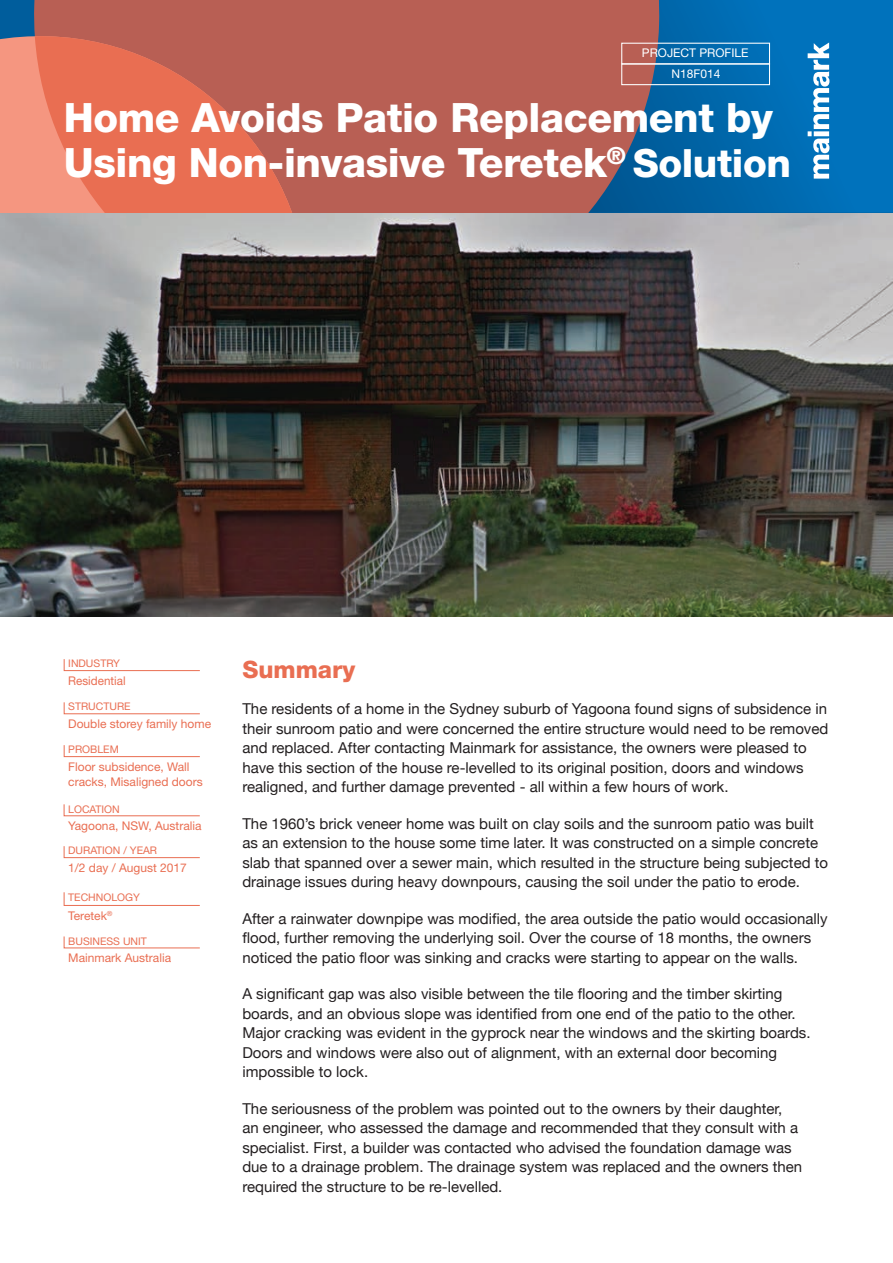
<style>
.page{position:relative;width:893px;height:1263px;background:#fff}
.page>*{position:absolute;margin:0;border:0;box-sizing:border-box;transform-origin:0 0}
.t1{font:800 40.5px/45px "Helvetica Neue";letter-spacing:-.01em;color:#fff}
.t2{font:800 24px "Helvetica Neue";color:#e96e52}
.t3{font:15px/19.5px "Helvetica Neue";color:#231f20}
.t4{font:12px/15px "Helvetica Neue";color:#e96e52}
.t5{font:12px "Helvetica Neue";color:#fff}
.t6{font:10.5px "Helvetica Neue";color:#e96e52}
.s1{font-size:39px}
</style>
<div class="page">
<svg style="left:64px;top:659px;width:136px;height:12px"></svg>
<svg style="left:63px;top:936px;width:137px;height:12px"></svg>
<svg style="left:64px;top:702px;width:136px;height:12px"></svg>
<svg style="left:64px;top:745px;width:136px;height:12px"></svg>
<svg style="left:63px;top:846px;width:137px;height:12px"></svg>
<svg style="left:63px;top:804px;width:137px;height:12px"></svg>
<svg style="left:63px;top:892px;width:137px;height:14px"></svg>
<img style="left:0;top:213px;width:893px;height:404px">
<svg style="left:664px;top:0;width:229px;height:213px;background:#006cb2"></svg>
<svg style="left:29px;top:0;width:635px;height:213px;background:#ab5e58"></svg>
<svg style="left:0;top:32px;width:312px;height:181px;background:#e58c7a"></svg>
<svg style="left:35px;top:36px;width:277px;height:177px;background:#da6c56"></svg>
<svg style="left:808px;top:43px;width:21px;height:136px"></svg>
<div style="left:621px;top:63px;width:149px;height:22px;border:1px solid #fff"></div>
<div style="left:621px;top:43px;width:149px;height:21px;border:1px solid #fff"></div>
<p class="t5" style="left:642px;top:46px;width:108px">PROJECT PROFILE</p>
<p class="t5" style="left:671px;top:67px;width:50px">N18F014</p>
<h1 class="t1" style="left:64px;top:95px;width:729px">Home Avoids Patio Replacement by<br>Using Non-invasive Teretek<sup>®</sup> <span class="s1">Solution</span></h1>
<p class="t6" style="left:68px;top:657px;width:53px">INDUSTRY</p>
<p class="t4" style="left:68px;top:673px;width:59px">Residential</p>
<p class="t6" style="left:68px;top:700px;width:64px">STRUCTURE</p>
<p class="t4" style="left:68px;top:716px;width:144px">Double storey family home</p>
<p class="t6" style="left:68px;top:743px;width:52px">PROBLEM</p>
<p class="t4" style="left:68px;top:759px;width:136px">Floor subsidence, Wall cracks, Misaligned doors</p>
<p class="t6" style="left:68px;top:803px;width:53px">LOCATION</p>
<p class="t4" style="left:68px;top:818px;width:135px">Yagoona, NSW, Australia</p>
<p class="t6" style="left:68px;top:844px;width:90px">DURATION / YEAR</p>
<p class="t4" style="left:68px;top:860px;width:120px">1/2 day / August 2017</p>
<p class="t6" style="left:68px;top:890px;width:73px">TECHNOLOGY</p>
<p class="t4" style="left:68px;top:908px;width:46px">Teretek<sup>®</sup></p>
<p class="t6" style="left:68px;top:935px;width:80px">BUSINESS UNIT</p>
<p class="t4" style="left:68px;top:950px;width:104px">Mainmark Australia</p>
<h2 class="t2" style="left:242px;top:655px;width:114px">Summary</h2>
<p class="t3" style="left:242px;top:700px;width:587px">The residents of a home in the Sydney suburb of Yagoona found signs of subsidence in their sunroom patio and were concerned the entire structure would need to be removed and replaced. After contacting Mainmark for assistance, the owners were pleased to have this section of the house re-levelled to its original position, doors and windows realigned, and further damage prevented - all within a few hours of work.</p>
<p class="t3" style="left:242px;top:814px;width:587px">The 1960’s brick veneer home was built on clay soils and the sunroom patio was built as an extension to the house some time later. It was constructed on a simple concrete slab that spanned over a sewer main, which resulted in the structure being subjected to drainage issues during heavy downpours, causing the soil under the patio to erode.</p>
<p class="t3" style="left:242px;top:909px;width:587px">After a rainwater downpipe was modified, the area outside the patio would occasionally flood, further removing the underlying soil. Over the course of 18 months, the owners noticed the patio floor was sinking and cracks were starting to appear on the walls.</p>
<p class="t3" style="left:242px;top:985px;width:570px">A significant gap was also visible between the tile flooring and the timber skirting boards, and an obvious slope was identified from one end of the patio to the other.<br>Major cracking was evident in the gyprock near the windows and the skirting boards.<br>Doors and windows were also out of alignment, with an external door becoming impossible to lock.</p>
<p class="t3" style="left:242px;top:1099px;width:561px">The seriousness of the problem was pointed out to the owners by their daughter, an engineer, who assessed the damage and recommended that they consult with a specialist. First, a builder was contacted who advised the foundation damage was due to a drainage problem. The drainage system was replaced and the owners then required the structure to be re-levelled.</p>
</div>
